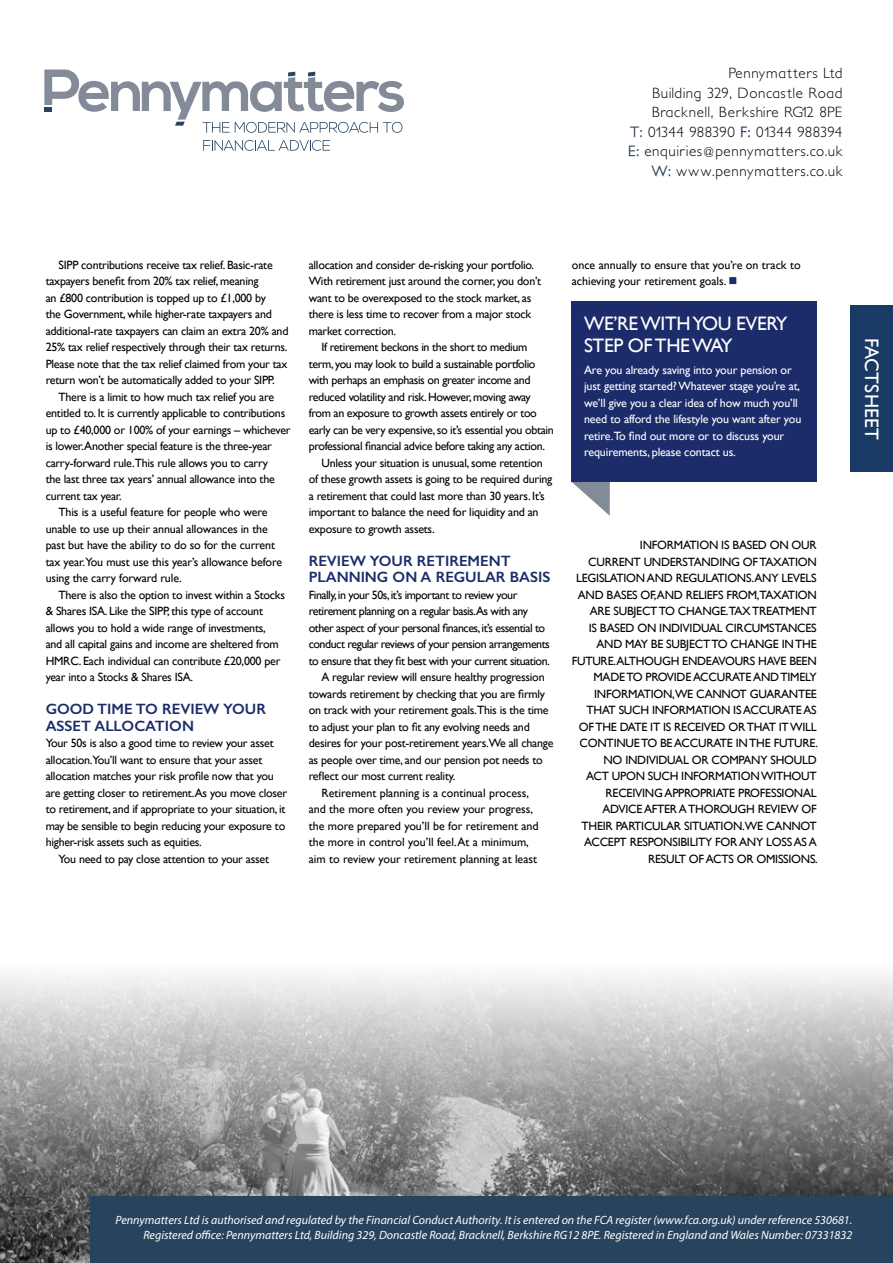
<style>
.page{position:relative;width:893px;height:1263px;background:#fff}
.page>*{position:absolute;margin:0;border:0;box-sizing:border-box;transform-origin:0 0}
.t1{font:19.5px/22.5px "Gill Sans";letter-spacing:-.02em;color:#fff}
.t2{font:19.5px "Gill Sans";letter-spacing:.01em;color:#fff}
.t3{font:300 15px/19.5px "Petita";letter-spacing:.04em;color:#000;text-align:right}
.t4{font:600 15px/16.5px "Gill Sans";color:#1c2c6a}
.t5{font:12px/16.5px "Gill Sans";letter-spacing:-.02em;color:#000}
.t6{font:italic 12px/14.4px "Myriad Pro";color:#fff;text-align:right}
.t7{font:12px/16.5px "Gill Sans";color:#000}
.t8{font:12px "Gill Sans";letter-spacing:-.04em;color:#000}
.t9{font:12px/16.5px "Gill Sans";letter-spacing:-.01em;color:#fff}
.s1{font-weight:500;color:#28435e}
.s2{font-weight:500;color:#1c2c6a}
.s3{color:#1c2c6a}
</style>
<div class="page">
<img style="left:0;top:974px;width:893px;height:289px">
<svg style="left:572px;top:482px;width:38px;height:34px"></svg>
<div style="left:572px;top:301px;width:245px;height:181px;background:#1c2c6a"></div>
<div style="left:850px;top:306px;width:43px;height:166px;background:#193a64"></div>
<div style="left:90px;top:1196px;width:803px;height:67px;background:#28435e"></div>
<svg style="left:203px;top:140px;width:127px;height:11px"></svg>
<svg style="left:44px;top:69px;width:360px;height:64px"></svg>
<p class="t3" style="left:628px;top:63px;width:216px">Pennymatters Ltd<br>Building 329, Doncastle Road<br>Bracknell, Berkshire RG12 8PE<br><span class="s1">T:</span> 01344 988390 <span class="s2">F:</span> 01344 988394<br><span class="s1">E:</span> enquiries@pennymatters.co.uk<br><span class="s1">W:</span> www.pennymatters.co.uk</p>
<p class="t5" style="left:46px;top:256px;width:244px;text-indent:13px">SIPP contributions receive tax relief. Basic-rate taxpayers benefit from 20% tax relief, meaning<br>an £800 contribution is topped up to £1,000 by<br>the Government, while higher-rate taxpayers and additional-rate taxpayers can claim an extra 20% and 25% tax relief respectively through their tax returns.<br>Please note that the tax relief claimed from your tax return won’t be automatically added to your SIPP.</p>
<p class="t5" style="left:58px;top:388px;width:217px">There is a limit to how much tax relief you are</p>
<p class="t5" style="left:46px;top:405px;width:241px">entitled to. It is currently applicable to contributions</p>
<p class="t5" style="left:46px;top:421px;width:246px">up to £40,000 or 100% of your earnings – whichever</p>
<p class="t5" style="left:46px;top:438px;width:228px">is lower.Another special feature is the three-year</p>
<p class="t5" style="left:46px;top:454px;width:224px">carry-forward rule.This rule allows you to carry</p>
<p class="t5" style="left:46px;top:471px;width:231px">the last three tax years’ annual allowance into the</p>
<p class="t5" style="left:46px;top:487px;width:78px">current tax year.</p>
<p class="t5" style="left:58px;top:504px;width:211px">This is a useful feature for people who were</p>
<p class="t5" style="left:46px;top:520px;width:224px">unable to use up their annual allowances in the</p>
<p class="t5" style="left:46px;top:537px;width:231px">past but have the ability to do so for the current</p>
<p class="t5" style="left:46px;top:553px;width:238px">tax year.You must use this year’s allowance before</p>
<p class="t5" style="left:46px;top:570px;width:138px">using the carry forward rule.</p>
<p class="t5" style="left:58px;top:586px;width:228px">There is also the option to invest within a Stocks</p>
<p class="t5" style="left:46px;top:603px;width:219px">&amp; Shares ISA. Like the SIPP, this type of account</p>
<p class="t5" style="left:46px;top:619px;width:222px">allows you to hold a wide range of investments,</p>
<p class="t5" style="left:46px;top:636px;width:235px">and all capital gains and income are sheltered from</p>
<p class="t5" style="left:46px;top:652px;width:236px">HMRC. Each individual can contribute £20,000 per</p>
<p class="t5" style="left:46px;top:669px;width:149px">year into a Stocks &amp; Shares ISA.</p>
<p class="t4" style="left:46px;top:701px;width:222px">GOOD TIME TO REVIEW YOUR<br>ASSET ALLOCATION</p>
<p class="t5" style="left:46px;top:735px;width:230px">Your 50s is also a good time to review your asset</p>
<p class="t5" style="left:46px;top:751px;width:218px">allocation.You’ll want to ensure that your asset</p>
<p class="t5" style="left:46px;top:768px;width:230px">allocation matches your risk profile now that you</p>
<p class="t5" style="left:46px;top:784px;width:243px">are getting closer to retirement.As you move closer</p>
<p class="t5" style="left:46px;top:801px;width:241px">to retirement, and if appropriate to your situation, it</p>
<p class="t5" style="left:46px;top:817px;width:241px">may be sensible to begin reducing your exposure to</p>
<p class="t5" style="left:46px;top:834px;width:158px">higher-risk assets such as equities.</p>
<p class="t5" style="left:58px;top:850px;width:212px">You need to pay close attention to your asset</p>
<p class="t5" style="left:309px;top:256px;width:234px">allocation and consider de-risking your portfolio.<br>With retirement just around the corner, you don’t want to be overexposed to the stock market, as there is less time to recover from a major stock market correction.</p>
<p class="t5" style="left:321px;top:339px;width:207px">If retirement beckons in the short to medium</p>
<p class="t5" style="left:309px;top:355px;width:228px">term, you may look to build a sustainable portfolio</p>
<p class="t5" style="left:309px;top:372px;width:224px">with perhaps an emphasis on greater income and</p>
<p class="t5" style="left:309px;top:388px;width:224px">reduced volatility and risk. However, moving away</p>
<p class="t5" style="left:309px;top:405px;width:230px">from an exposure to growth assets entirely or too</p>
<p class="t5" style="left:309px;top:421px;width:246px">early can be very expensive, so it’s essential you obtain</p>
<p class="t5" style="left:309px;top:438px;width:238px">professional financial advice before taking any action.</p>
<p class="t5" style="left:321px;top:454px;width:223px">Unless your situation is unusual, some retention</p>
<p class="t5" style="left:309px;top:471px;width:245px">of these growth assets is going to be required during</p>
<p class="t5" style="left:309px;top:487px;width:238px">a retirement that could last more than 30 years. It’s</p>
<p class="t5" style="left:309px;top:504px;width:231px">important to balance the need for liquidity and an</p>
<p class="t5" style="left:309px;top:520px;width:127px">exposure to growth assets.</p>
<p class="t4" style="left:309px;top:552px;width:243px">REVIEW YOUR RETIREMENT<br>PLANNING ON A REGULAR BASIS</p>
<p class="t8" style="left:309px;top:587px;width:210px">Finally, in your 50s, it’s important to review your</p>
<p class="t8" style="left:309px;top:604px;width:221px">retirement planning on a regular basis.As with any</p>
<p class="t8" style="left:309px;top:620px;width:238px">other aspect of your personal finances, it’s essential to</p>
<p class="t8" style="left:309px;top:637px;width:243px">conduct regular reviews of your pension arrangements</p>
<p class="t8" style="left:309px;top:653px;width:243px">to ensure that they fit best with your current situation.</p>
<p class="t5" style="left:321px;top:669px;width:225px">A regular review will ensure healthy progression</p>
<p class="t5" style="left:309px;top:685px;width:238px">towards retirement by checking that you are firmly</p>
<p class="t5" style="left:309px;top:702px;width:241px">on track with your retirement goals.This is the time</p>
<p class="t5" style="left:309px;top:718px;width:223px">to adjust your plan to fit any evolving needs and</p>
<p class="t5" style="left:309px;top:735px;width:246px">desires for your post-retirement years.We all change</p>
<p class="t5" style="left:309px;top:751px;width:236px">as people over time, and our pension pot needs to</p>
<p class="t5" style="left:309px;top:768px;width:148px">reflect our most current reality.</p>
<p class="t7" style="left:321px;top:784px;width:209px">Retirement planning is a continual process,</p>
<p class="t7" style="left:309px;top:801px;width:226px">and the more often you review your progress,</p>
<p class="t7" style="left:309px;top:817px;width:231px">the more prepared you’ll be for retirement and</p>
<p class="t7" style="left:309px;top:834px;width:222px">the more in control you’ll feel. At a minimum,</p>
<p class="t7" style="left:309px;top:850px;width:230px">aim to review your retirement planning at least</p>
<p class="t7" style="left:572px;top:256px;width:230px">once annually to ensure that you’re on track to achieving your retirement goals. <span class="s3">■</span></p>
<h1 class="t1" style="left:584px;top:312px;width:205px">WE’RE WITH YOU EVERY<br>STEP OF THE WAY</h1>
<p class="t9" style="left:584px;top:361px;width:219px">Are you already saving into your pension or just getting started? Whatever stage you’re at, we’ll give you a clear idea of how much you’ll need to afford the lifestyle you want after you retire.To find out more or to discuss your requirements, please contact us.</p>
<p class="t5" style="left:572px;top:537px;width:248px;text-align:right">INFORMATION IS BASED ON OUR<br>CURRENT UNDERSTANDING OF TAXATION LEGISLATION AND REGULATIONS.ANY LEVELS AND BASES OF,AND RELIEFS FROM,TAXATION ARE SUBJECT TO CHANGE.TAX TREATMENT<br>IS BASED ON INDIVIDUAL CIRCUMSTANCES AND MAY BE SUBJECT TO CHANGE IN THE FUTURE.ALTHOUGH ENDEAVOURS HAVE BEEN MADE TO PROVIDE ACCURATE AND TIMELY INFORMATION,WE CANNOT GUARANTEE THAT SUCH INFORMATION IS ACCURATE AS OF THE DATE IT IS RECEIVED OR THAT IT WILL CONTINUE TO BE ACCURATE IN THE FUTURE.<br>NO INDIVIDUAL OR COMPANY SHOULD<br>ACT UPON SUCH INFORMATION WITHOUT RECEIVING APPROPRIATE PROFESSIONAL ADVICE AFTER A THOROUGH REVIEW OF THEIR PARTICULAR SITUATION.WE CANNOT ACCEPT RESPONSIBILITY FOR ANY LOSS AS A RESULT OF ACTS OR OMISSIONS.</p>
<h1 class="t2" style="left:883px;top:338px;width:104px;rotate:90deg">FACTSHEET</h1>
<p class="t6" style="left:116px;top:1213px;width:738px">Pennymatters Ltd is authorised and regulated by the Financial Conduct Authority. It is entered on the FCA register (www.fca.org.uk) under reference 530681.<br>Registered office: Pennymatters Ltd, Building 329, Doncastle Road, Bracknell, Berkshire RG12 8PE. Registered in England and Wales Number: 07331832</p>
</div>
